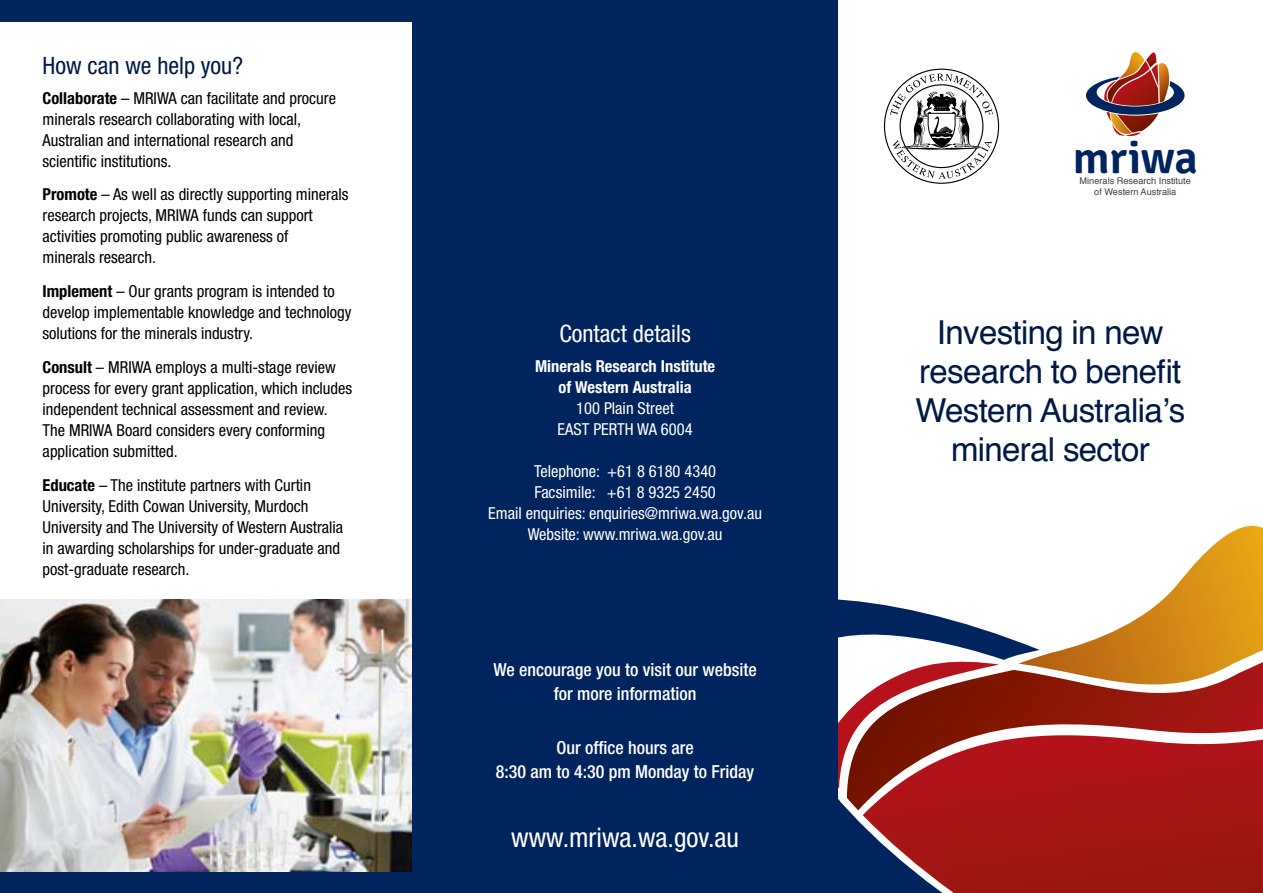
<style>
.page{position:relative;width:1263px;height:893px;background:#fff}
.page>*{position:absolute;margin:0;border:0;box-sizing:border-box;transform-origin:0 0}
.t1{font:600 45.9px "Signika";letter-spacing:-.005em;color:#00245d}
.t2{font:33px/39px "Helvetica";letter-spacing:-.02em;color:#001a45;text-align:center}
.t3{font:condensed 27px "Helvetica Neue";color:#fff}
.Heading_1{font:condensed 24px "Helvetica Neue";color:#001a45}
.Heading_1-2{font:condensed 24px "Helvetica Neue";color:#fff}
.t4{font:500 condensed 18px/24px "Helvetica Neue";color:#fff;text-align:center}
.t5{font:condensed 16.5px/21px "Helvetica Neue";color:#000}
.t6{font:condensed 16.5px/21px "Helvetica Neue";color:#fff}
.t7{font:700 condensed 16.5px/21px "Helvetica Neue";color:#fff;text-align:center}
.t8{font:9.15px/11.1px "Helvetica";color:#424143;text-align:center}
.s1{font-weight:700}
.s2{font-weight:400}
</style>
<div class="page">
<svg style="left:1086px;top:52px;width:98px;height:85px"></svg>
<svg style="left:884px;top:69px;width:115px;height:115px"></svg>
<svg style="left:1182px;top:526px;width:81px;height:53px"></svg>
<svg style="left:838px;top:579px;width:425px;height:314px"></svg>
<svg style="left:838px;top:659px;width:161px;height:129px"></svg>
<div style="left:0;top:872px;width:412px;height:21px;background:#00245d"></div>
<div style="left:0;top:0;width:412px;height:21px;background:#00245d"></div>
<img style="left:0;top:600px;width:412px;height:272px">
<div style="left:412px;top:0;width:426px;height:893px;background:#00245d"></div>
<p class="Heading_1" style="left:43px;top:52px;width:202px">How can we help you?</p>
<p class="t5" style="left:43px;top:87px;width:295px"><span class="s1">Collaborate</span> – MRIWA can facilitate and procure minerals research collaborating with local, Australian and international research and scientific institutions.</p>
<p class="t5" style="left:43px;top:184px;width:307px"><span class="s1">Promote</span> – As well as directly supporting minerals research projects, MRIWA funds can support activities promoting public awareness of<br>minerals research.</p>
<p class="t5" style="left:43px;top:281px;width:311px"><span class="s1">Implement</span> – Our grants program is intended to develop implementable knowledge and technology solutions for the minerals industry.</p>
<p class="t5" style="left:43px;top:357px;width:311px"><span class="s1">Consult</span> – MRIWA employs a multi-stage review process for every grant application, which includes independent technical assessment and review.<br>The MRIWA Board considers every conforming application submitted.</p>
<p class="t5" style="left:43px;top:474px;width:302px"><span class="s1">Educate</span> – The institute partners with Curtin University, Edith Cowan University, Murdoch University and The University of Western Australia in awarding scholarships for under-graduate and post-graduate research.</p>
<p class="Heading_1-2" style="left:559px;top:320px;width:133px">Contact details</p>
<p class="t7" style="left:535px;top:355px;width:182px">Minerals Research Institute of Western Australia<br><span class="s2">100 Plain Street<br>EAST PERTH WA 6004</span></p>
<p class="t6" style="left:534px;top:460px;width:184px">Telephone: +61 8 6180 4340<br>Facsimile: +61 8 9325 2450</p>
<p class="t6" style="left:488px;top:502px;width:275px;text-align:center">Email enquiries: enquiries@mriwa.wa.gov.au<br>Website: www.mriwa.wa.gov.au</p>
<p class="t4" style="left:493px;top:658px;width:265px">We encourage you to visit our website for more information</p>
<p class="t4" style="left:496px;top:735px;width:260px">Our office hours are<br>8:30 am to 4:30 pm Monday to Friday</p>
<h3 class="t3" style="left:511px;top:822px;width:229px">www.mriwa.wa.gov.au</h3>
<h1 class="t1" style="left:1073px;top:131px;width:127px">mriwa</h1>
<p class="t8" style="left:1079px;top:175px;width:113px">Minerals Research Institute of Western Australia</p>
<p class="t2" style="left:915px;top:312px;width:271px">Investing in new research to benefit<br>Western Australia’s mineral sector</p>
</div>
